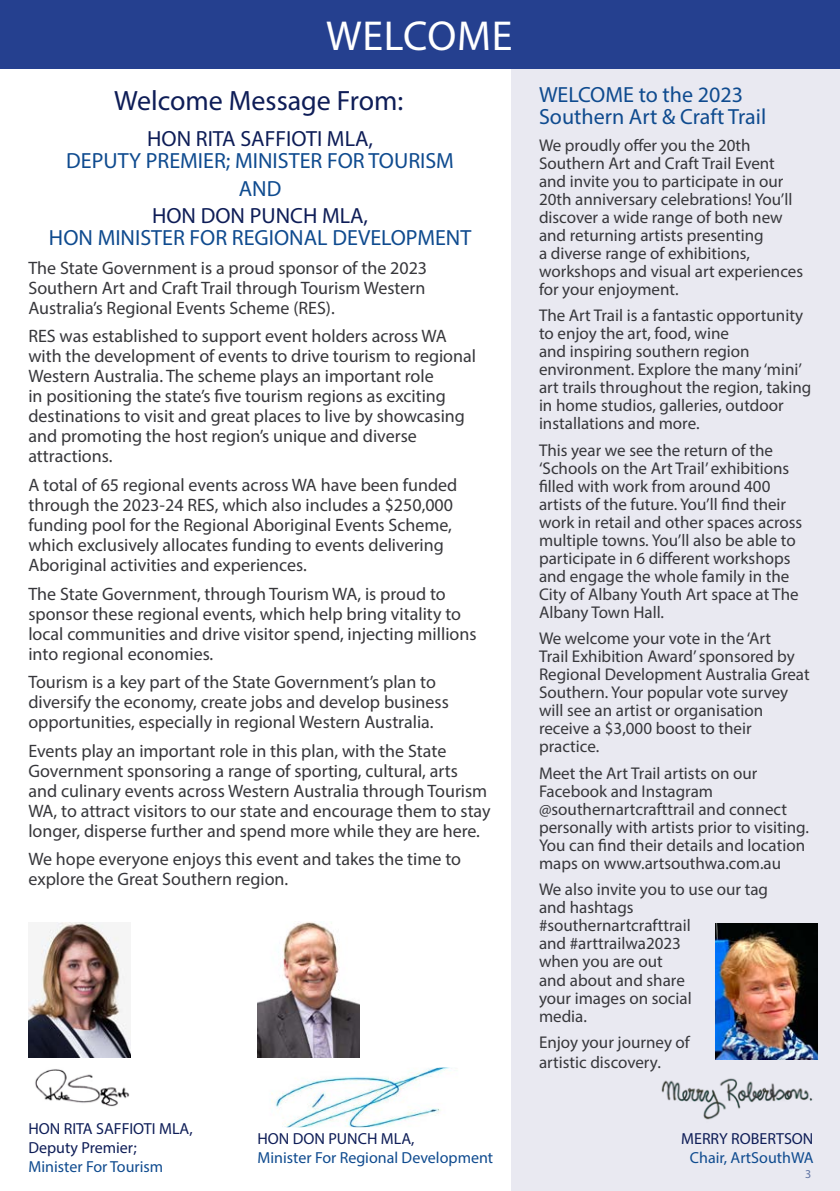
<style>
.page{position:relative;width:840px;height:1191px;background:#fff}
.page>*{position:absolute;margin:0;border:0;box-sizing:border-box;transform-origin:0 0}
.t1{font:42px "Myriad Pro";letter-spacing:.02em;color:#fff}
.t2{font:28px "Myriad Pro";color:#0e1d57}
.t3{font:22px/22px "Myriad Pro";color:#0f4b8f}
.t4{font:22px "Myriad Pro";color:#0e1d57}
.t5{font:18px/20px "Myriad Pro";color:#37373b}
.t6{font:17px/18px "Myriad Pro";color:#37373b}
.t7{font:16px "Myriad Pro";color:#0f4b8f}
.t8{font:16px/19px "Myriad Pro";color:#0e1d57}
.t9{font:12px "Myriad Pro";color:#6074a4}
</style>
<div class="page">
<div style="left:0;top:0;width:839px;height:1191px;background:#e9e9f1"></div>
<div style="left:0;top:52px;width:510px;height:1139px;background:#fff"></div>
<img style="left:28px;top:922px;width:102px;height:135px">
<img style="left:257px;top:922px;width:102px;height:135px">
<img style="left:35px;top:1069px;width:95px;height:38px">
<img style="left:271px;top:1067px;width:179px;height:60px">
<img style="left:661px;top:1078px;width:152px;height:42px">
<img style="left:715px;top:923px;width:102px;height:136px">
<div style="left:0;top:0;width:839px;height:68px;background:#25408f"></div>
<h1 class="t1" style="left:326px;top:10px;width:188px">WELCOME</h1>
<h2 class="t2" style="left:114px;top:84px;width:290px">Welcome Message From:</h2>
<p class="t4" style="left:147px;top:125px;width:227px">HON RITA SAFFIOTI MLA,</p>
<p class="t3" style="left:66px;top:146px;width:389px;line-height:27.6px;text-align:center">DEPUTY PREMIER; MINISTER FOR TOURISM<br>AND</p>
<p class="t4" style="left:152px;top:202px;width:217px">HON DON PUNCH MLA,</p>
<p class="t3" style="left:49px;top:227px;width:423px">HON MINISTER FOR REGIONAL DEVELOPMENT</p>
<p class="t5" style="left:28px;top:257px;width:400px;text-align:justify">The State Government is a proud sponsor of the 2023<br>Southern Art and Craft Trail through Tourism Western Australia’s Regional Events Scheme (RES).</p>
<p class="t5" style="left:28px;top:326px;width:449px">RES was established to support event holders across WA with the development of events to drive tourism to regional Western Australia. The scheme plays an important role<br>in positioning the state’s five tourism regions as exciting destinations to visit and great places to live by showcasing and promoting the host region’s unique and diverse attractions.</p>
<p class="t5" style="left:28px;top:474px;width:430px">A total of 65 regional events across WA have been funded through the 2023-24 RES, which also includes a $250,000 funding pool for the Regional Aboriginal Events Scheme, which exclusively allocates funding to events delivering Aboriginal activities and experiences.</p>
<p class="t5" style="left:28px;top:583px;width:449px">The State Government, through Tourism WA, is proud to sponsor these regional events, which help bring vitality to local communities and drive visitor spend, injecting millions into regional economies.</p>
<p class="t5" style="left:28px;top:671px;width:422px">Tourism is a key part of the State Government’s plan to diversify the economy, create jobs and develop business opportunities, especially in regional Western Australia.</p>
<p class="t5" style="left:28px;top:740px;width:463px">Events play an important role in this plan, with the State Government sponsoring a range of sporting, cultural, arts and culinary events across Western Australia through Tourism WA, to attract visitors to our state and encourage them to stay longer, disperse further and spend more while they are here.</p>
<p class="t5" style="left:28px;top:848px;width:434px">We hope everyone enjoys this event and takes the time to explore the Great Southern region.</p>
<p class="t8" style="left:28px;top:1118px;width:166px">HON RITA SAFFIOTI MLA,<br>Deputy Premier;</p>
<p class="t7" style="left:28px;top:1156px;width:136px">Minister For Tourism</p>
<p class="t8" style="left:257px;top:1128px;width:158px">HON DON PUNCH MLA,</p>
<p class="t7" style="left:257px;top:1147px;width:237px">Minister For Regional Development</p>
<p class="t3" style="left:538px;top:83px;width:228px">WELCOME to the 2023<br>Southern Art &amp; Craft Trail</p>
<p class="t6" style="left:538px;top:136px;width:265px">We proudly offer you the 20th<br>Southern Art and Craft Trail Event and invite you to participate in our<br>20th anniversary celebrations! You’ll discover a wide range of both new and returning artists presenting<br>a diverse range of exhibitions, workshops and visual art experiences for your enjoyment.</p>
<p class="t6" style="left:538px;top:306px;width:274px">The Art Trail is a fantastic opportunity to enjoy the art, food, wine<br>and inspiring southern region environment. Explore the many ‘mini’ art trails throughout the region, taking in home studios, galleries, outdoor installations and more.</p>
<p class="t6" style="left:538px;top:441px;width:265px">This year we see the return of the ‘Schools on the Art Trail’ exhibitions filled with work from around 400 artists of the future. You’ll find their work in retail and other spaces across multiple towns. You’ll also be able to participate in 6 different workshops and engage the whole family in the City of Albany Youth Art space at The Albany Town Hall.</p>
<p class="t6" style="left:538px;top:629px;width:272px">We welcome your vote in the ‘Art<br>Trail Exhibition Award’ sponsored by<br>Regional Development Australia Great<br>Southern. Your popular vote survey will see an artist or organisation receive a $3,000 boost to their practice.</p>
<p class="t6" style="left:538px;top:764px;width:271px">Meet the Art Trail artists on our Facebook and Instagram @southernartcrafttrail and connect personally with artists prior to visiting.<br>You can find their details and location maps on www.artsouthwa.com.au</p>
<p class="t6" style="left:538px;top:880px;width:230px">We also invite you to use our tag and hashtags #southernartcrafttrail<br>and #arttrailwa2023<br>when you are out<br>and about and share<br>your images on social<br>media.</p>
<p class="t6" style="left:538px;top:1032px;width:152px;line-height:20px">Enjoy your journey of artistic discovery.</p>
<p class="t8" style="left:681px;top:1128px;width:134px">MERRY ROBERTSON</p>
<p class="t7" style="left:689px;top:1147px;width:125px">Chair, ArtSouthWA</p>
<p class="t9" style="left:804px;top:1166px;width:8px">3</p>
</div>
